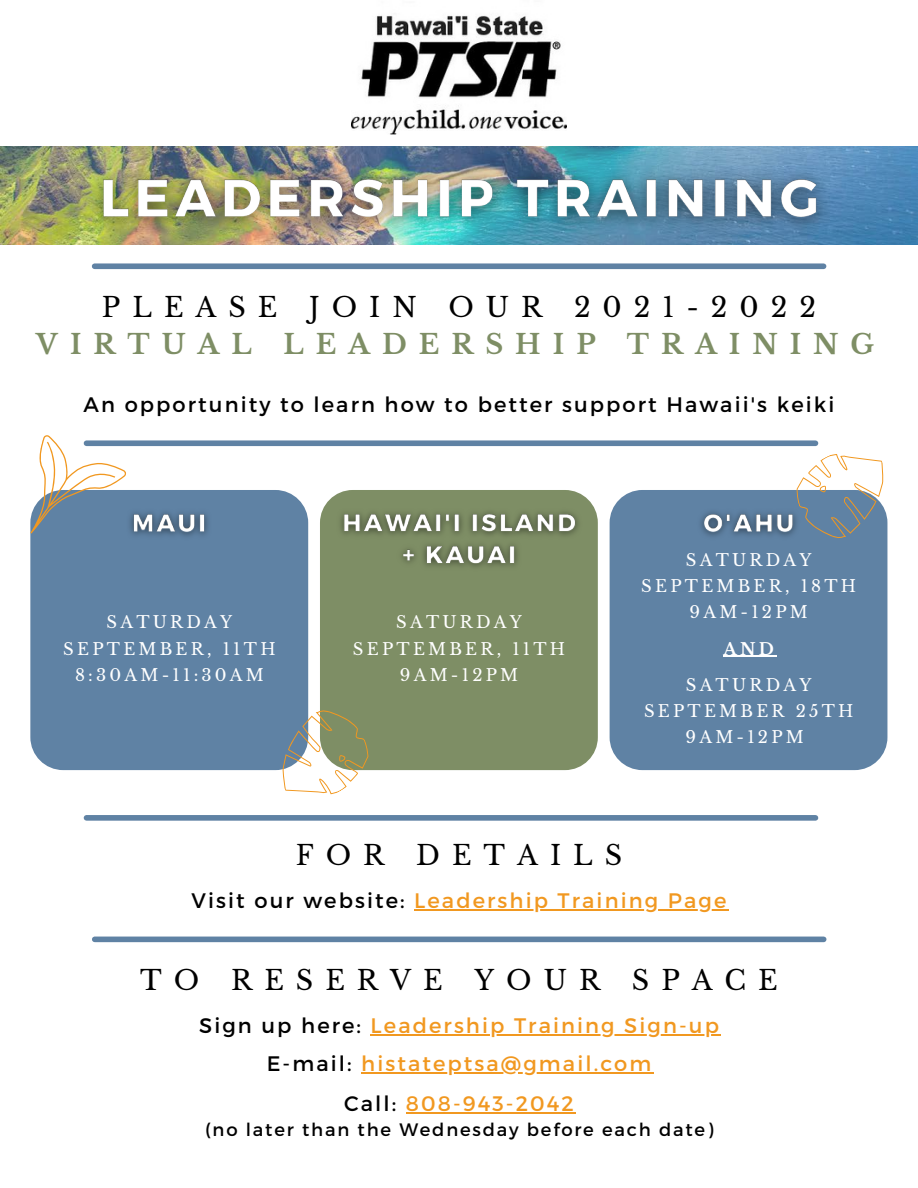
<style>
.page{position:relative;width:918px;height:1188px;background:#fff}
.page>*{position:absolute;margin:0;border:0;box-sizing:border-box;transform-origin:0 0}
.t1{font:27px "Libre Baskerville";letter-spacing:.445em;color:#000}
.t2{font:700 27px "Libre Baskerville";letter-spacing:.445em;color:#7e8e65}
.t3{font:21px "Montserrat";letter-spacing:.1em;color:#f19820}
.t4{font:21px "Montserrat";letter-spacing:.1em;color:#000}
.t5{font:18px "Montserrat";letter-spacing:.1em;color:#000}
.t6{font:16.5px "Libre Baskerville";letter-spacing:.195em;color:#fff}
.t7{font:700 16.5px "Libre Baskerville";color:#fff}
.s1{color:#000}
</style>
<div class="page">
<img style="left:0;top:147px;width:918px;height:98px">
<div style="left:95px;top:263px;width:729px;height:6px;background:#5f82a4"></div>
<div style="left:86px;top:440px;width:729px;height:6px;background:#5f82a4"></div>
<div style="left:30px;top:490px;width:278px;height:280px;background:#5f82a4;border-radius:33px"></div>
<svg style="left:30px;top:435px;width:101px;height:118px"></svg>
<div style="left:320px;top:490px;width:278px;height:280px;background:#7e8e65;border-radius:33px"></div>
<div style="left:610px;top:490px;width:277px;height:280px;background:#5f82a4;border-radius:33px"></div>
<img style="left:700px;top:512px;width:85px;height:25px">
<svg style="left:785px;top:440px;width:103px;height:110px"></svg>
<svg style="left:259px;top:698px;width:122px;height:97px"></svg>
<div style="left:86px;top:815px;width:729px;height:6px;background:#5f82a4"></div>
<div style="left:95px;top:937px;width:729px;height:5px;background:#5f82a4"></div>
<img style="left:352px;top:15px;width:214px;height:120px">
<img style="left:77px;top:146px;width:770px;height:99px">
<img style="left:122px;top:497px;width:87px;height:50px">
<img style="left:340px;top:497px;width:248px;height:70px">
<hr style="left:724px;top:656px;width:53px;height:1px;background:#fff">
<hr style="left:414px;top:909px;width:314px;height:2px;background:#f19820">
<hr style="left:371px;top:1034px;width:350px;height:1px;background:#f19820">
<hr style="left:361px;top:1072px;width:293px;height:1px;background:#f19820">
<hr style="left:406px;top:1112px;width:170px;height:2px;background:#f19820">
<p class="t1" style="left:102px;top:291px;width:716px">PLEASE JOIN OUR 2021-2022</p>
<p class="t2" style="left:36px;top:328px;width:839px">VIRTUAL LEADERSHIP TRAINING</p>
<p class="t4" style="left:84px;top:391px;width:752px">An opportunity to learn how to better support Hawaii's keiki</p>
<p class="t6" style="left:107px;top:612px;width:127px">SATURDAY</p>
<p class="t6" style="left:63px;top:639px;width:214px">SEPTEMBER, 11TH</p>
<p class="t6" style="left:75px;top:665px;width:190px">8:30AM-11:30AM</p>
<p class="t6" style="left:396px;top:612px;width:127px">SATURDAY</p>
<p class="t6" style="left:353px;top:639px;width:214px">SEPTEMBER, 11TH</p>
<p class="t6" style="left:400px;top:665px;width:120px">9AM-12PM</p>
<p class="t6" style="left:686px;top:550px;width:127px">SATURDAY</p>
<p class="t6" style="left:641px;top:576px;width:216px">SEPTEMBER, 18TH</p>
<p class="t6" style="left:690px;top:602px;width:120px">9AM-12PM</p>
<p class="t7" style="left:724px;top:639px;width:52px">AND</p>
<p class="t6" style="left:686px;top:675px;width:127px">SATURDAY</p>
<p class="t6" style="left:644px;top:701px;width:211px">SEPTEMBER 25TH</p>
<p class="t6" style="left:686px;top:727px;width:120px">9AM-12PM</p>
<p class="t1" style="left:296px;top:839px;width:328px">FOR DETAILS</p>
<p class="t3" style="left:192px;top:887px;width:536px"><span class="s1">Visit our website:</span> Leadership Training Page</p>
<p class="t1" style="left:140px;top:963px;width:639px">TO RESERVE YOUR SPACE</p>
<p class="t3" style="left:199px;top:1012px;width:521px"><span class="s1">Sign up here:</span> Leadership Training Sign-up</p>
<p class="t3" style="left:267px;top:1050px;width:386px"><span class="s1">E-mail:</span> histateptsa@gmail.com</p>
<p class="t3" style="left:344px;top:1090px;width:231px"><span class="s1">Call:</span> 808-943-2042</p>
<p class="t5" style="left:205px;top:1118px;width:510px">(no later than the Wednesday before each date)</p>
</div>
